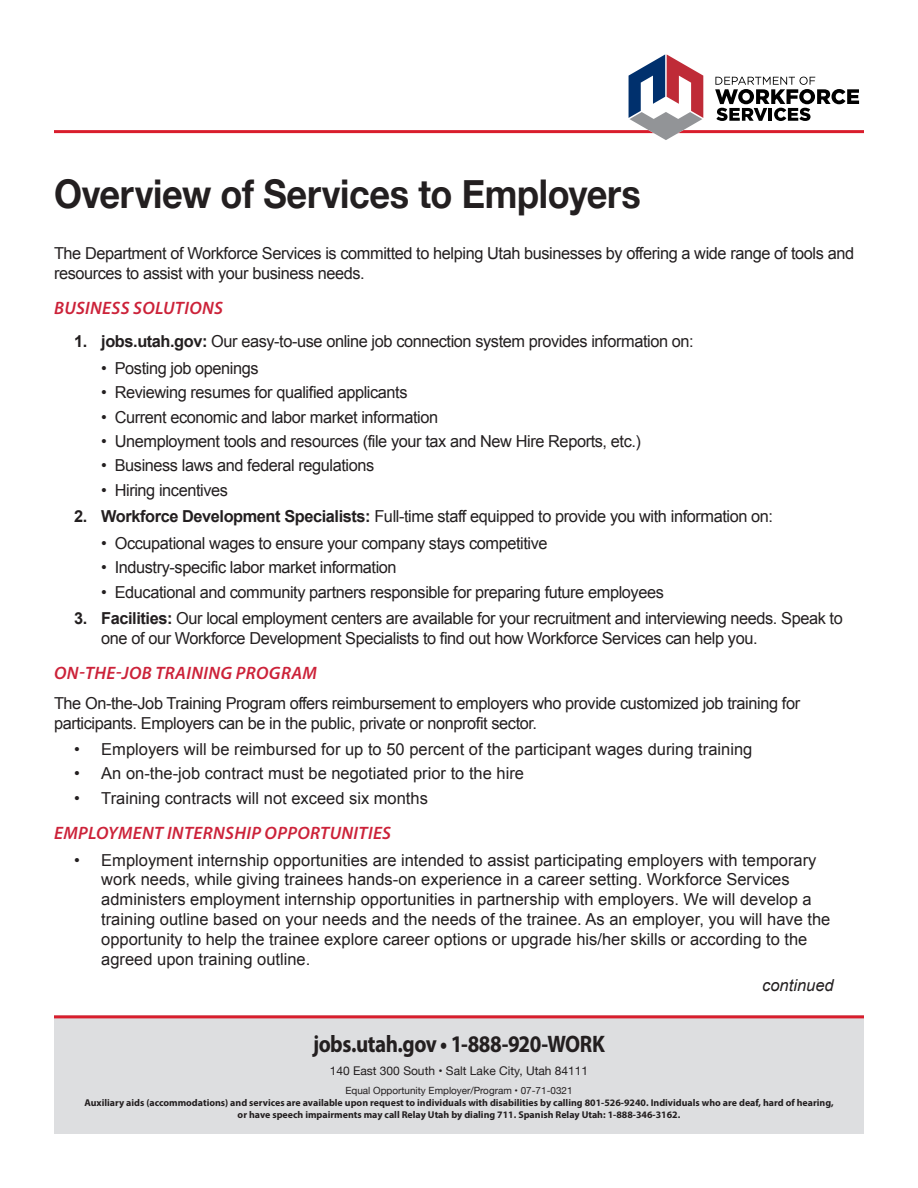
<style>
.page{position:relative;width:918px;height:1188px;background:#fff}
.page>*{position:absolute;margin:0;border:0;box-sizing:border-box;transform-origin:0 0}
.t1{font:700 39.6px "Helvetica Neue";letter-spacing:-.01em;color:#231f20;scale:.91 1}
.t2{font:700 24px "Myriad Pro";letter-spacing:-.025em;color:#231f20;scale:.88 1}
.t3{font:italic 600 18px "Myriad Pro";letter-spacing:.02em;color:#cc2239}
.paragraph_body{font:16.5px/19.8px "Arial";letter-spacing:-.025em;color:#231f20}
.paragraph_body-2{font:16.5px/19.8px "Arial";color:#231f20}
.paragraph_body-3{font:italic 16.5px "Arial";color:#231f20}
.t4{font:12px "Helvetica Neue";color:#231f20}
.t5{font:700 9.9px "Myriad Pro";color:#231f20}
.t6{font:9.9px "Helvetica Neue";color:#231f20}
.s1{font-weight:700}
</style>
<div class="page">
<hr style="left:54px;top:130px;width:810px;height:3px;background:#d91d2c">
<div style="left:54px;top:1015px;width:810px;height:119px;background:#dddee0"></div>
<hr style="left:54px;top:1015px;width:810px;height:3px;background:#d91d2c">
<svg style="left:629px;top:54px;width:74px;height:86px"></svg>
<svg style="left:715px;top:77px;width:144px;height:44px"></svg>
<p class="t1" style="left:54px;top:162px;width:646px">Overview of Services to Employers</p>
<p class="paragraph_body" style="left:54px;top:243px;width:802px">The Department of Workforce Services is committed to helping Utah businesses by offering a wide range of tools and resources to assist with your business needs.</p>
<p class="t3" style="left:54px;top:298px;width:170px">BUSINESS SOLUTIONS</p>
<p class="paragraph_body" style="left:74px;top:332px;width:621px"><span class="s1">1. jobs.utah.gov:</span> Our easy-to-use online job connection system provides information on:</p>
<p class="paragraph_body" style="left:101px;top:358px;width:159px">• Posting job openings</p>
<p class="paragraph_body" style="left:101px;top:383px;width:308px">• Reviewing resumes for qualified applicants</p>
<p class="paragraph_body" style="left:101px;top:407px;width:338px">• Current economic and labor market information</p>
<p class="paragraph_body" style="left:101px;top:431px;width:541px">• Unemployment tools and resources (file your tax and New Hire Reports, etc.)</p>
<p class="paragraph_body" style="left:101px;top:456px;width:274px">• Business laws and federal regulations</p>
<p class="paragraph_body" style="left:101px;top:480px;width:128px">• Hiring incentives</p>
<p class="paragraph_body" style="left:74px;top:507px;width:700px"><span class="s1">2. Workforce Development Specialists:</span> Full-time staff equipped to provide you with information on:</p>
<p class="paragraph_body" style="left:101px;top:533px;width:448px">• Occupational wages to ensure your company stays competitive</p>
<p class="paragraph_body" style="left:101px;top:558px;width:297px">• Industry-specific labor market information</p>
<p class="paragraph_body" style="left:101px;top:582px;width:564px">• Educational and community partners responsible for preparing future employees</p>
<p class="paragraph_body" style="left:101px;top:609px;width:743px;text-indent:-27px"><span class="s1">3. Facilities:</span> Our local employment centers are available for your recruitment and interviewing needs. Speak to one of our Workforce Development Specialists to find out how Workforce Services can help you.</p>
<p class="t3" style="left:54px;top:663px;width:264px">ON-THE-JOB TRAINING PROGRAM</p>
<p class="paragraph_body" style="left:54px;top:693px;width:748px">The On-the-Job Training Program offers reimbursement to employers who provide customized job training for participants. Employers can be in the public, private or nonprofit sector.</p>
<p class="paragraph_body-2" style="left:74px;top:739px;width:680px">• Employers will be reimbursed for up to 50 percent of the participant wages during training</p>
<p class="paragraph_body-2" style="left:74px;top:764px;width:451px">• An on-the-job contract must be negotiated prior to the hire</p>
<p class="paragraph_body-2" style="left:74px;top:788px;width:355px">• Training contracts will not exceed six months</p>
<p class="t3" style="left:54px;top:823px;width:338px">EMPLOYMENT INTERNSHIP OPPORTUNITIES</p>
<p class="paragraph_body-2" style="left:101px;top:850px;width:731px;text-indent:-27px">• Employment internship opportunities are intended to assist participating employers with temporary work needs, while giving trainees hands-on experience in a career setting. Workforce Services administers employment internship opportunities in partnership with employers. We will develop a training outline based on your needs and the needs of the trainee. As an employer, you will have the opportunity to help the trainee explore career options or upgrade his/her skills or according to the agreed upon training outline.</p>
<p class="paragraph_body-3" style="left:762px;top:976px;width:73px">continued</p>
<h2 class="t2" style="left:313px;top:1028px;width:333px">jobs.utah.gov • 1-888-920-WORK</h2>
<p class="t4" style="left:330px;top:1063px;width:260px">140 East 300 South • Salt Lake City, Utah 84111</p>
<p class="t6" style="left:345px;top:1083px;width:229px">Equal Opportunity Employer/Program • 07-71-0321</p>
<p class="t5" style="left:84px;top:1096px;width:751px">Auxiliary aids (accommodations) and services are available upon request to individuals with disabilities by calling 801-526-9240. Individuals who are deaf, hard of hearing,</p>
<p class="t5" style="left:238px;top:1108px;width:444px">or have speech impairments may call Relay Utah by dialing 711. Spanish Relay Utah: 1-888-346-3162.</p>
</div>
